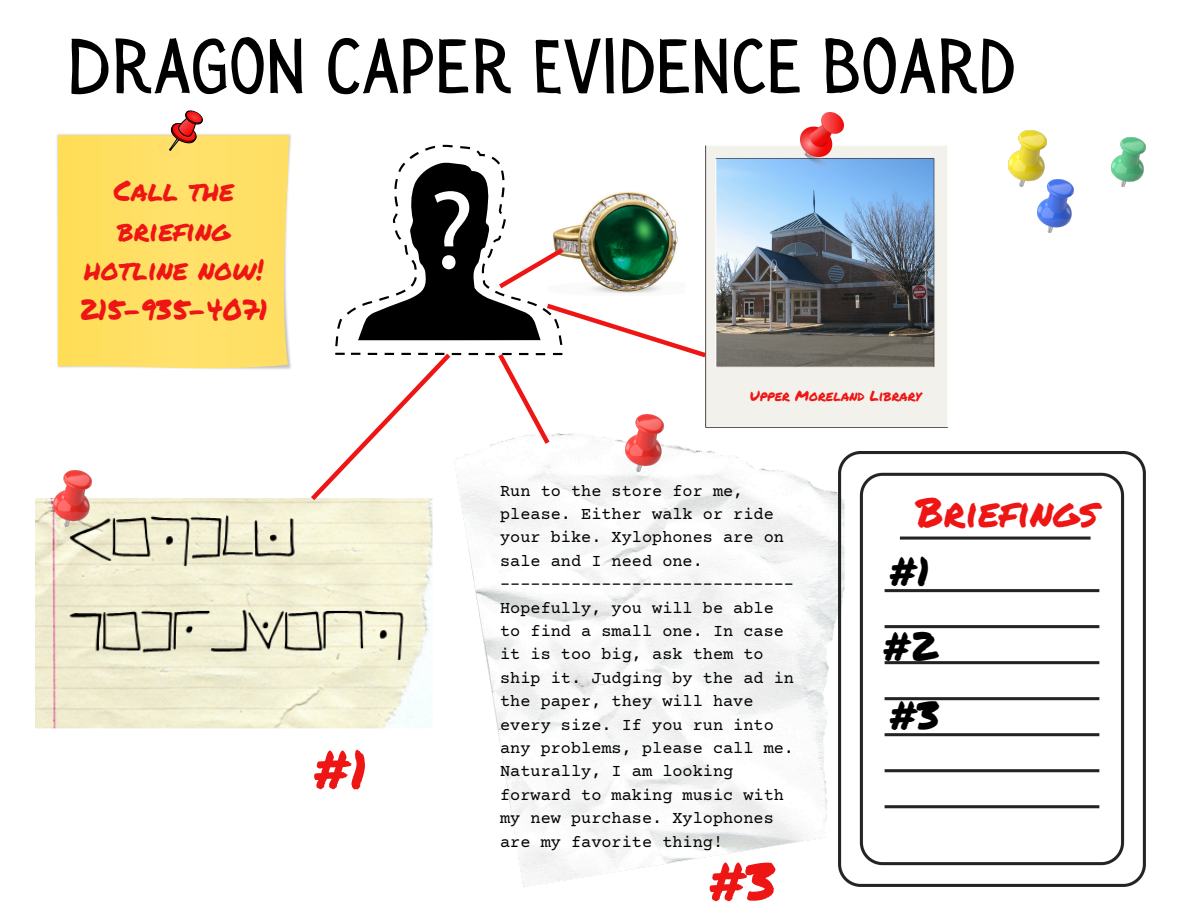
<style>
.page{position:relative;width:1188px;height:918px;background:#fff}
.page>*{position:absolute;margin:0;border:0;box-sizing:border-box;transform-origin:0 0}
.t1{font:78px "Sensa Wild Fill";color:#000}
.t2{font:53.7px "Permanent Marker";color:#ee1615}
.t3{font:40.2px "Permanent Marker";color:#ee1615}
.t4{font:40.2px "Permanent Marker";color:#000}
.t5{font:28.5px/39.8px "Permanent Marker";color:#ee1615;text-align:center}
.t6{font:16.95px/23.4px "Courier Prime";color:#000}
.t7{font:14.25px "Permanent Marker";color:#ee1615}
</style>
<div class="page">
<img style="left:36px;top:499px;width:397px;height:230px">
<img style="left:56px;top:134px;width:235px;height:235px">
<svg style="left:58px;top:135px;width:231px;height:235px;background:#fedf67"></svg>
<svg style="left:153px;top:110px;width:53px;height:51px"></svg>
<img style="left:705px;top:145px;width:244px;height:283px">
<img style="left:801px;top:112px;width:43px;height:58px">
<img style="left:1037px;top:179px;width:36px;height:53px">
<img style="left:1009px;top:131px;width:38px;height:56px">
<img style="left:1111px;top:137px;width:34px;height:50px">
<img style="left:54px;top:471px;width:38px;height:56px">
<img style="left:461px;top:451px;width:377px;height:436px">
<img style="left:838px;top:451px;width:308px;height:436px">
<svg style="left:306px;top:162px;width:405px;height:343px"></svg>
<h1 class="t1" style="left:68px;top:23px;width:950px">DRAGON CAPER EVIDENCE BOARD</h1>
<p class="t5" style="left:80px;top:170px;width:190px">Call the briefing hotline now!<br>215-935-4071</p>
<p class="t2" style="left:313px;top:730px;width:57px">#1</p>
<p class="t7" style="left:750px;top:385px;width:173px">Upper Moreland Library</p>
<h3 class="t6" style="left:500px;top:480px;width:285px">Run to the store for me, please. Either walk or ride your bike. Xylophones are on sale and I need one.</h3>
<h3 class="t6" style="left:500px;top:574px;width:295px">-----------------------------</h3>
<h3 class="t6" style="left:500px;top:597px;width:295px">Hopefully, you will be able to find a small one. In case it is too big, ask them to ship it. Judging by the ad in the paper, they will have every size. If you run into any problems, please call me.<br>Naturally, I am looking forward to making music with my new purchase. Xylophones are my favorite thing!</h3>
<p class="t2" style="left:708px;top:842px;width:69px">#3</p>
<h3 class="t3" style="left:916px;top:482px;width:183px">Briefings</h3>
<p class="t4" style="left:889px;top:541px;width:43px">#1</p>
<p class="t4" style="left:882px;top:617px;width:56px">#2</p>
<p class="t4" style="left:889px;top:685px;width:52px">#3</p>
</div>
